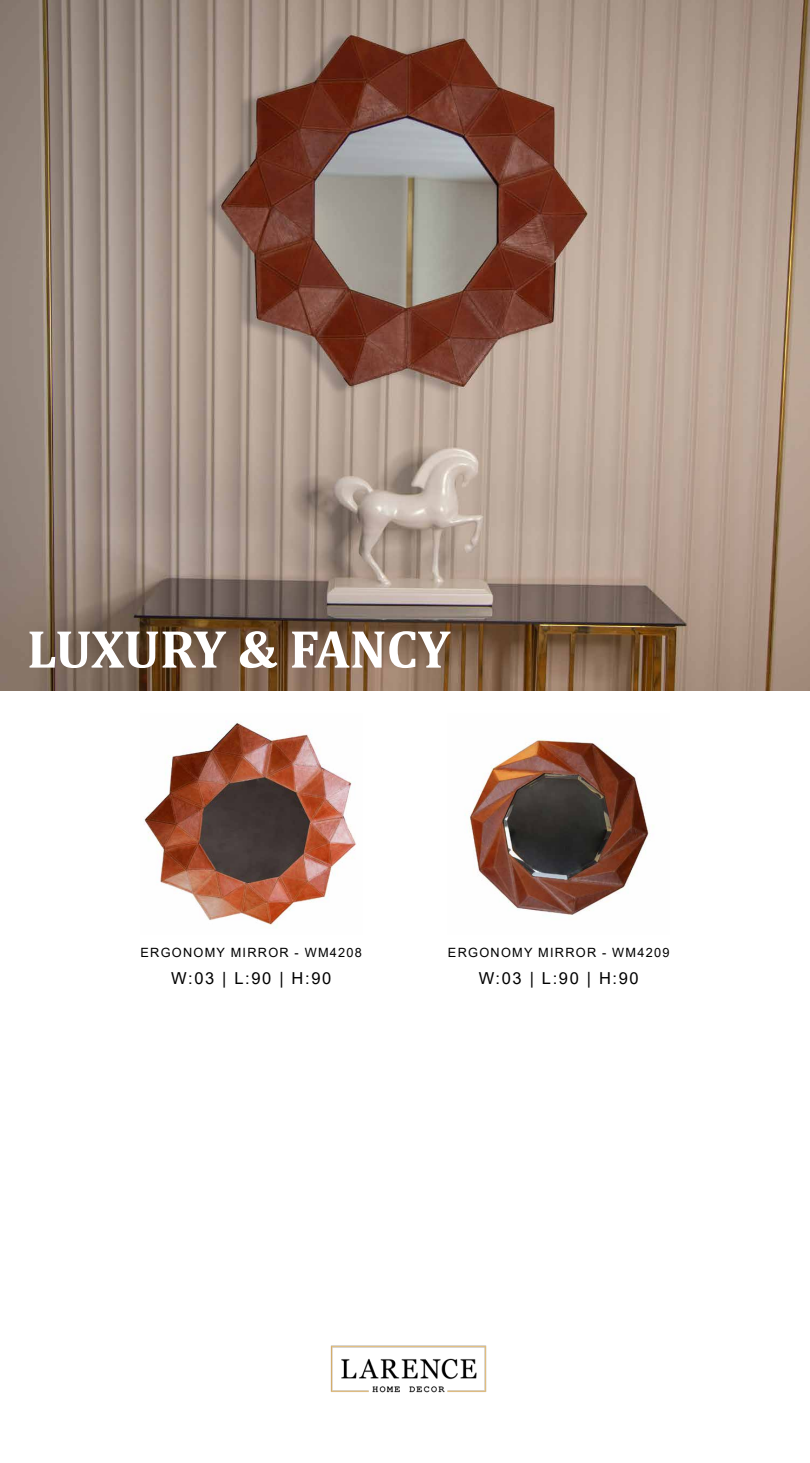
<style>
.page{position:relative;width:810px;height:1463px;background:#fff}
.page>*{position:absolute;margin:0;border:0;box-sizing:border-box;transform-origin:0 0}
.t1{font:700 54px "Cambria";letter-spacing:-.015em;color:#fff}
.t2{font:16.5px "Arial";letter-spacing:.1em;color:#000}
.t3{font:12.75px "Arial";letter-spacing:.1em;color:#000}
</style>
<div class="page">
<img style="left:144px;top:723px;width:212px;height:204px">
<img style="left:465px;top:738px;width:184px;height:177px">
<img style="left:330px;top:1345px;width:157px;height:48px">
<img style="left:0;top:0;width:809px;height:690px">
<h1 class="t1" style="left:27px;top:611px;width:425px">LUXURY &amp; FANCY</h1>
<p class="t3" style="left:140px;top:943px;width:223px">ERGONOMY MIRROR - WM4208</p>
<p class="t2" style="left:171px;top:966px;width:162px">W:03 | L:90 | H:90</p>
<p class="t3" style="left:448px;top:943px;width:223px">ERGONOMY MIRROR - WM4209</p>
<p class="t2" style="left:479px;top:966px;width:162px">W:03 | L:90 | H:90</p>
</div>
